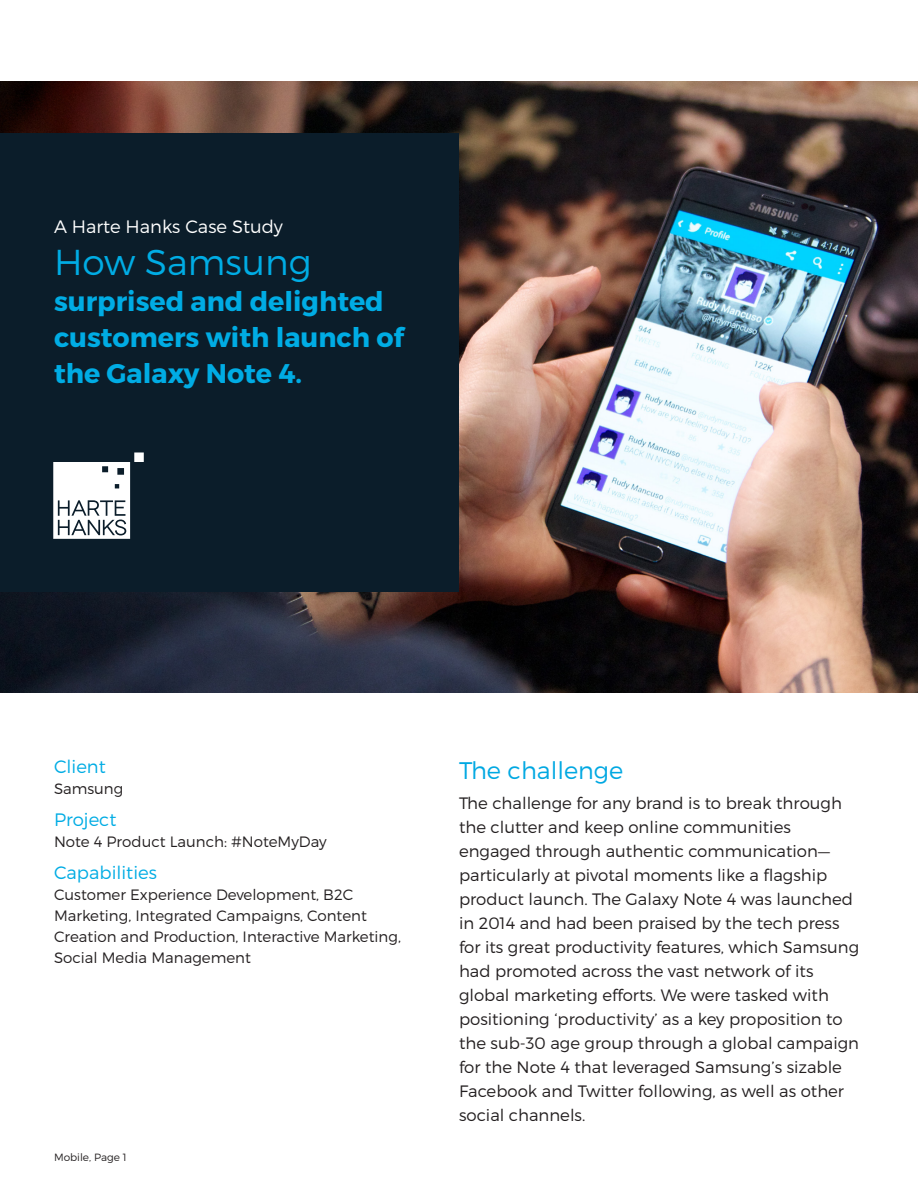
<style>
.page{position:relative;width:918px;height:1188px;background:#fff}
.page>*{position:absolute;margin:0;border:0;box-sizing:border-box;transform-origin:0 0}
.t1{font:300 36px "Montserrat";color:#00ace4}
.t2{font:700 27px/36px "Montserrat";color:#00ace4}
.Headlines{font:300 24px "Montserrat";color:#00a8e2}
.t3{font:300 18px "Montserrat";color:#00ace4}
.t4{font:300 18px "Montserrat";color:#fff}
.t5{font:300 16.5px/24px "Montserrat";color:#231f20}
.t6{font:300 15px/21px "Montserrat";color:#231f20}
.t7{font:300 10.5px "Montserrat";color:#231f20}
</style>
<div class="page">
<img style="left:0;top:81px;width:918px;height:611px">
<div style="left:0;top:133px;width:459px;height:459px;background:#0b1d2a"></div>
<svg style="left:53px;top:452px;width:91px;height:87px"></svg>
<p class="t4" style="left:54px;top:216px;width:230px">A Harte Hanks Case Study</p>
<p class="t1" style="left:54px;top:240px;width:259px">How Samsung</p>
<p class="t2" style="left:54px;top:284px;width:351px">surprised and delighted customers with launch of the Galaxy Note 4.</p>
<p class="t3" style="left:54px;top:756px;width:53px">Client</p>
<p class="t6" style="left:54px;top:778px;width:71px">Samsung</p>
<p class="t3" style="left:54px;top:809px;width:64px">Project</p>
<p class="t6" style="left:54px;top:831px;width:274px">Note 4 Product Launch: #NoteMyDay</p>
<p class="t3" style="left:54px;top:862px;width:104px">Capabilities</p>
<p class="t6" style="left:54px;top:884px;width:348px">Customer Experience Development, B2C Marketing, Integrated Campaigns, Content Creation and Production, Interactive Marketing, Social Media Management</p>
<p class="t7" style="left:54px;top:1151px;width:74px">Mobile, Page 1</p>
<p class="Headlines" style="left:459px;top:756px;width:166px">The challenge</p>
<p class="t5" style="left:459px;top:790px;width:402px">The challenge for any brand is to break through the clutter and keep online communities engaged through authentic communication— particularly at pivotal moments like a flagship product launch. The Galaxy Note 4 was launched in 2014 and had been praised by the tech press for its great productivity features, which Samsung had promoted across the vast network of its global marketing efforts. We were tasked with positioning ‘productivity’ as a key proposition to the sub-30 age group through a global campaign for the Note 4 that leveraged Samsung’s sizable Facebook and Twitter following, as well as other social channels.</p>
</div>
